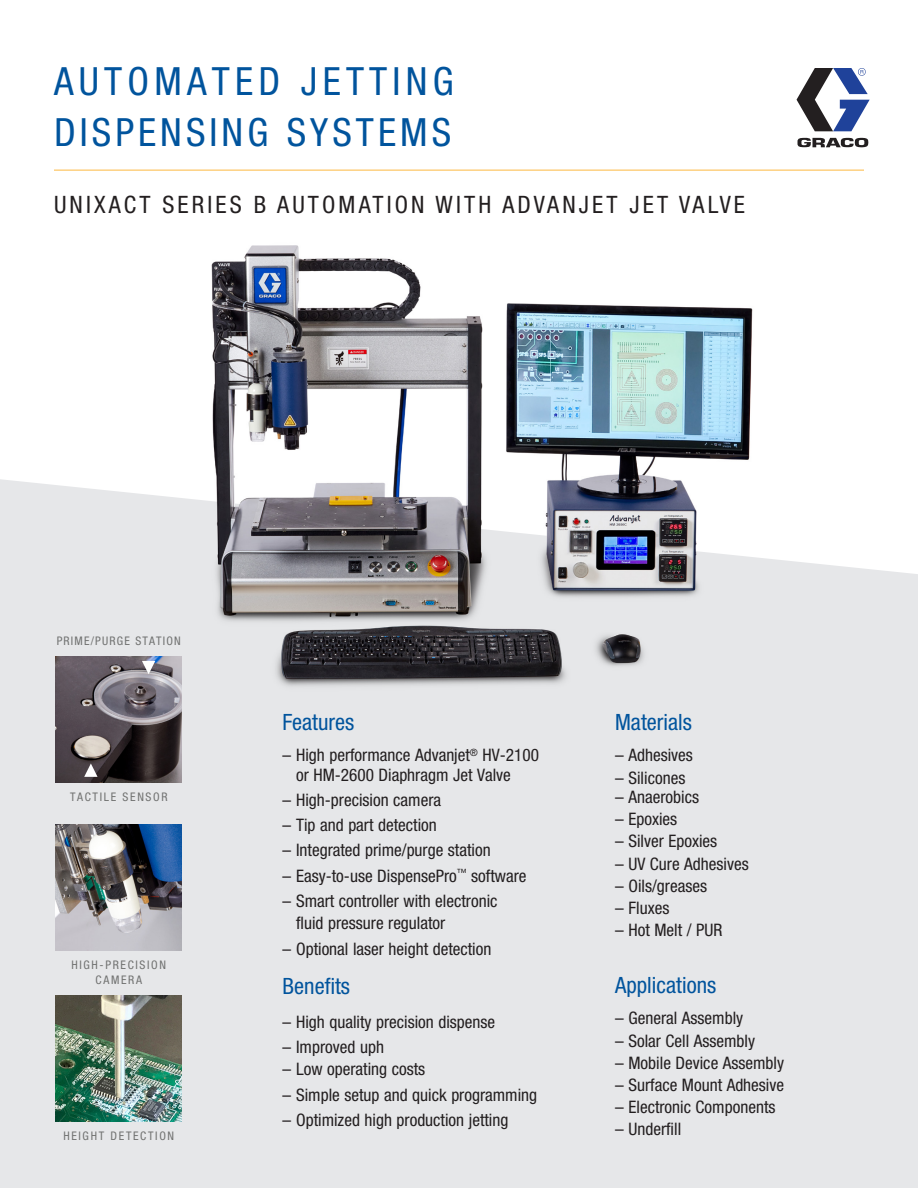
<style>
.page{position:relative;width:918px;height:1188px;background:#fff}
.page>*{position:absolute;margin:0;border:0;box-sizing:border-box;transform-origin:0 0}
.Bullet_point_-_body{font:condensed 39px/50.4px "Helvetica Neue LT Std";letter-spacing:.105em;color:#01549d}
.t1{font:condensed 24px "Helvetica Neue LT Std";letter-spacing:.13em;color:#231f20}
.t2{font:condensed 22.5px "Helvetica Neue LT Std";color:#01549d}
.Bullet_point_-_body-2{font:condensed 17.25px/19.5px "Helvetica Neue LT Std";color:#231f20}
.Bullet_point_-_body-3{font:condensed 11.85px/15.1px "Helvetica Neue LT Std";letter-spacing:.14em;color:#717271;text-align:center}
.Bullet_point_-_body-4{font:condensed 11.85px "Helvetica Neue LT Std";letter-spacing:.1em;color:#717271}
</style>
<div class="page">
<div style="left:0;top:479px;width:918px;height:709px;background:#e6e7e9"></div>
<hr style="left:54px;top:170px;width:810px;height:1px;background:#fdc056">
<img style="left:172px;top:245px;width:625px;height:457px">
<img style="left:212px;top:246px;width:270px;height:370px">
<svg style="left:797px;top:68px;width:73px;height:63px"></svg>
<svg style="left:798px;top:138px;width:70px;height:9px"></svg>
<img style="left:56px;top:825px;width:126px;height:125px">
<img style="left:56px;top:996px;width:126px;height:126px">
<img style="left:56px;top:656px;width:126px;height:126px">
<svg style="left:142px;top:661px;width:13px;height:13px"></svg>
<svg style="left:84px;top:764px;width:14px;height:13px"></svg>
<p class="Bullet_point_-_body" style="left:54px;top:56px;width:401px">AUTOMATED JETTING<br>DISPENSING SYSTEMS</p>
<p class="t1" style="left:54px;top:191px;width:693px">UNIXACT SERIES B AUTOMATION WITH ADVANJET JET VALVE</p>
<p class="Bullet_point_-_body-4" style="left:57px;top:634px;width:126px">PRIME/PURGE STATION</p>
<p class="Bullet_point_-_body-3" style="left:70px;top:789px;width:99px">TACTILE SENSOR</p>
<p class="Bullet_point_-_body-3" style="left:71px;top:957px;width:96px">HIGH-PRECISION<br>CAMERA</p>
<p class="Bullet_point_-_body-3" style="left:63px;top:1128px;width:112px">HEIGHT DETECTION</p>
<p class="t2" style="left:283px;top:709px;width:73px">Features</p>
<p class="Bullet_point_-_body-2" style="left:296px;top:745px;width:244px;text-indent:-14px">– High performance Advanjet<sup>®</sup> HV-2100 or HM-2600 Diaphragm Jet Valve</p>
<p class="Bullet_point_-_body-2" style="left:283px;top:790px;width:160px">– High-precision camera</p>
<p class="Bullet_point_-_body-2" style="left:283px;top:815px;width:156px">– Tip and part detection</p>
<p class="Bullet_point_-_body-2" style="left:283px;top:841px;width:210px">– Integrated prime/purge station</p>
<p class="Bullet_point_-_body-2" style="left:283px;top:866px;width:245px">– Easy-to-use DispensePro<sup>™</sup> software</p>
<p class="Bullet_point_-_body-2" style="left:296px;top:889px;width:203px;line-height:22.5px;text-indent:-14px">– Smart controller with electronic fluid pressure regulator</p>
<p class="Bullet_point_-_body-2" style="left:283px;top:939px;width:210px">– Optional laser height detection</p>
<p class="t2" style="left:283px;top:973px;width:69px">Benefits</p>
<p class="Bullet_point_-_body-2" style="left:283px;top:1012px;width:214px">– High quality precision dispense</p>
<p class="Bullet_point_-_body-2" style="left:283px;top:1037px;width:103px">– Improved uph</p>
<p class="Bullet_point_-_body-2" style="left:283px;top:1060px;width:144px">– Low operating costs</p>
<p class="Bullet_point_-_body-2" style="left:283px;top:1085px;width:256px">– Simple setup and quick programming</p>
<p class="Bullet_point_-_body-2" style="left:283px;top:1110px;width:227px">– Optimized high production jetting</p>
<p class="t2" style="left:615px;top:709px;width:78px">Materials</p>
<p class="Bullet_point_-_body-2" style="left:615px;top:745px;width:79px">– Adhesives</p>
<p class="Bullet_point_-_body-2" style="left:615px;top:768px;width:72px">– Silicones</p>
<p class="Bullet_point_-_body-2" style="left:615px;top:787px;width:86px">– Anaerobics</p>
<p class="Bullet_point_-_body-2" style="left:615px;top:809px;width:64px">– Epoxies</p>
<p class="Bullet_point_-_body-2" style="left:615px;top:832px;width:104px">– Silver Epoxies</p>
<p class="Bullet_point_-_body-2" style="left:615px;top:854px;width:135px">– UV Cure Adhesives</p>
<p class="Bullet_point_-_body-2" style="left:615px;top:876px;width:94px">– Oils/greases</p>
<p class="Bullet_point_-_body-2" style="left:615px;top:898px;width:56px">– Fluxes</p>
<p class="Bullet_point_-_body-2" style="left:615px;top:920px;width:109px">– Hot Melt / PUR</p>
<p class="t2" style="left:615px;top:972px;width:103px">Applications</p>
<p class="Bullet_point_-_body-2" style="left:615px;top:1009px;width:130px">– General Assembly</p>
<p class="Bullet_point_-_body-2" style="left:615px;top:1031px;width:142px">– Solar Cell Assembly</p>
<p class="Bullet_point_-_body-2" style="left:615px;top:1053px;width:171px">– Mobile Device Assembly</p>
<p class="Bullet_point_-_body-2" style="left:615px;top:1075px;width:171px">– Surface Mount Adhesive</p>
<p class="Bullet_point_-_body-2" style="left:615px;top:1097px;width:162px">– Electronic Components</p>
<p class="Bullet_point_-_body-2" style="left:615px;top:1120px;width:68px">– Underfill</p>
</div>
